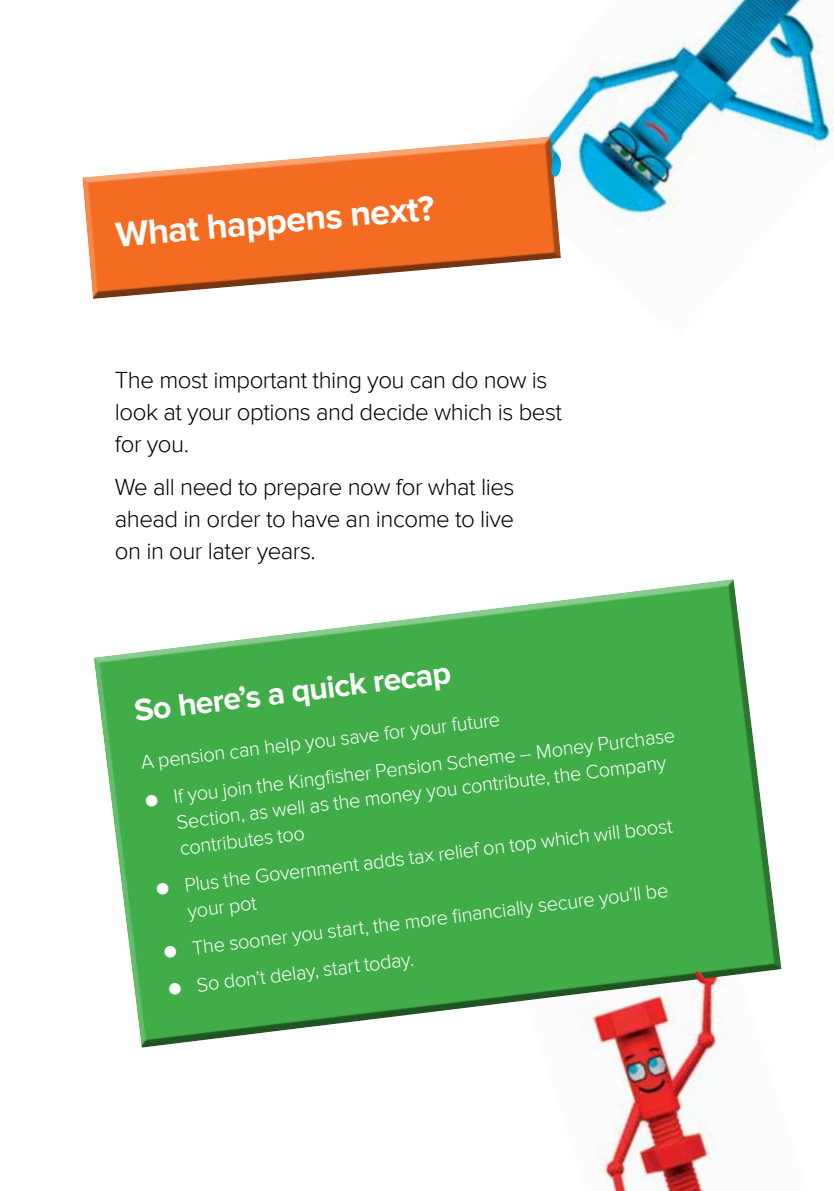
<style>
.page{position:relative;width:834px;height:1191px;background:#fff}
.page>*{position:absolute;margin:0;border:0;box-sizing:border-box;transform-origin:0 0}
.t1{font:700 36px "Proxima Nova";color:#fff}
.t2{font:700 32px "Proxima Nova";color:#fff}
.t3{font:300 24px/32px "Proxima Nova";letter-spacing:-.02em;color:#000}
.t4{font:300 20px/26px "Proxima Nova";color:#fff}
</style>
<div class="page">
<img style="left:594px;top:1050px;width:123px;height:141px">
<img style="left:526px;top:0;width:307px;height:227px">
<svg style="left:94px;top:579px;width:688px;height:471px;fill:#41ad49"></svg>
<svg style="left:82px;top:135px;width:481px;height:164px;fill:#f36c21"></svg>
<svg style="left:550px;top:155px;width:11px;height:22px"></svg>
<svg style="left:695px;top:971px;width:11px;height:13px"></svg>
<h1 class="t1" style="left:114px;top:214px;width:321px;rotate:-5deg">What happens next?</h1>
<p class="t3" style="left:115px;top:364px;width:448px">The most important thing you can do now is look at your options and decide which is best for you.</p>
<p class="t3" style="left:115px;top:471px;width:401px;text-align:justify">We all need to prepare now for what lies ahead in order to have an income to live on in our later years.</p>
<h2 class="t2" style="left:132px;top:692px;width:320px;rotate:-7deg">So here’s a quick recap</h2>
<p class="t4" style="left:139px;top:750px;width:363px;rotate:-7deg">A pension can help you save for your future</p>
<p class="t4" style="left:172px;top:784px;width:506px;text-indent:-28px;rotate:-7deg">● If you join the Kingfi sher Pension Scheme – Money Purchase<br>Section, as well as the money you contribute, the Company contributes too</p>
<p class="t4" style="left:183px;top:872px;width:493px;text-indent:-28px;rotate:-7deg">● Plus the Government adds tax relief on top which will boost your pot</p>
<p class="t4" style="left:162px;top:939px;width:509px;rotate:-7deg">● The sooner you start, the more fi nancially secure you’ll be</p>
<p class="t4" style="left:167px;top:976px;width:248px;rotate:-7deg">● So don’t delay, start today.</p>
</div>
